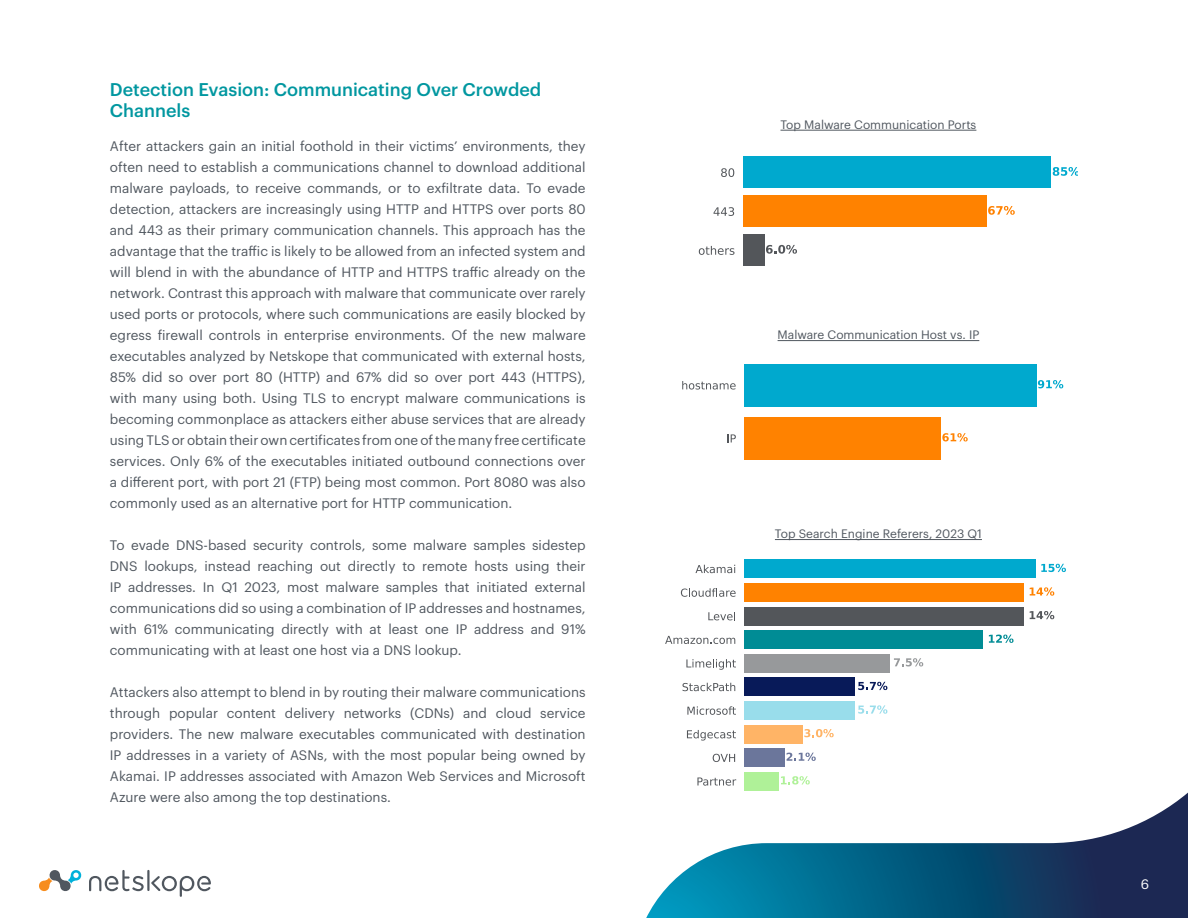
<style>
.page{position:relative;width:1188px;height:918px;background:#fff}
.page>*{position:absolute;margin:0;border:0;box-sizing:border-box;transform-origin:0 0}
.t1{font:500 18px/21px "Graphik";color:#0097a0}
.t2{font:13.5px/21px "Graphik";color:#50575f;text-align:justify}
.t3{font:13.5px "Graphik";color:#fff}
.t4{font:12px "Graphik";color:#50575f}
</style>
<div class="page">
<svg style="left:646px;top:793px;width:542px;height:125px"></svg>
<svg style="left:39px;top:870px;width:43px;height:22px"></svg>
<hr style="left:147px;top:870px;width:3px;height:21px;background:#50575f">
<svg style="left:89px;top:870px;width:55px;height:21px"></svg>
<svg style="left:151px;top:876px;width:60px;height:21px"></svg>
<div style="left:743px;top:157px;width:308px;height:31px;background:#00a9ce"></div>
<div style="left:743px;top:196px;width:244px;height:31px;background:#ff8200"></div>
<div style="left:743px;top:235px;width:22px;height:31px;background:#53565a"></div>
<svg style="left:721px;top:168px;width:13px;height:9px"></svg>
<svg style="left:714px;top:207px;width:20px;height:9px"></svg>
<svg style="left:699px;top:246px;width:36px;height:9px"></svg>
<svg style="left:1053px;top:167px;width:25px;height:9px"></svg>
<svg style="left:988px;top:206px;width:27px;height:9px"></svg>
<svg style="left:766px;top:245px;width:31px;height:9px"></svg>
<hr style="left:780px;top:130px;width:196px;height:1px;background:#50575f">
<hr style="left:778px;top:340px;width:201px;height:1px;background:#50575f">
<div style="left:659px;top:552px;width:413px;height:253px;background:#fff"></div>
<div style="left:744px;top:559px;width:291px;height:19px;background:#00a9ce"></div>
<div style="left:744px;top:583px;width:280px;height:19px;background:#ff8200"></div>
<div style="left:744px;top:607px;width:280px;height:19px;background:#53565a"></div>
<div style="left:744px;top:630px;width:239px;height:19px;background:#008c95"></div>
<div style="left:744px;top:654px;width:146px;height:19px;background:#97999b"></div>
<div style="left:744px;top:677px;width:111px;height:19px;background:#081a59"></div>
<div style="left:744px;top:701px;width:111px;height:19px;background:#99ddeb"></div>
<div style="left:744px;top:725px;width:58px;height:19px;background:#ffb466"></div>
<div style="left:744px;top:748px;width:41px;height:19px;background:#6b769b"></div>
<div style="left:744px;top:772px;width:35px;height:19px;background:#aff198"></div>
<svg style="left:695px;top:565px;width:40px;height:8px"></svg>
<svg style="left:681px;top:588px;width:55px;height:9px"></svg>
<svg style="left:708px;top:612px;width:27px;height:8px"></svg>
<svg style="left:665px;top:636px;width:70px;height:8px"></svg>
<svg style="left:686px;top:659px;width:50px;height:11px"></svg>
<svg style="left:683px;top:683px;width:52px;height:8px"></svg>
<svg style="left:687px;top:706px;width:49px;height:9px"></svg>
<svg style="left:687px;top:730px;width:49px;height:11px"></svg>
<svg style="left:713px;top:754px;width:22px;height:8px"></svg>
<svg style="left:697px;top:778px;width:39px;height:8px"></svg>
<svg style="left:1041px;top:564px;width:25px;height:8px"></svg>
<svg style="left:1030px;top:587px;width:24px;height:9px"></svg>
<svg style="left:1030px;top:611px;width:24px;height:8px"></svg>
<svg style="left:989px;top:635px;width:25px;height:8px"></svg>
<svg style="left:894px;top:658px;width:29px;height:8px"></svg>
<svg style="left:858px;top:682px;width:29px;height:8px"></svg>
<svg style="left:858px;top:705px;width:29px;height:9px"></svg>
<svg style="left:804px;top:729px;width:30px;height:8px"></svg>
<svg style="left:787px;top:753px;width:29px;height:8px"></svg>
<svg style="left:781px;top:776px;width:29px;height:9px"></svg>
<hr style="left:775px;top:539px;width:207px;height:1px;background:#50575f">
<div style="left:744px;top:364px;width:293px;height:42px;background:#00a9ce"></div>
<div style="left:744px;top:417px;width:197px;height:43px;background:#ff8200"></div>
<svg style="left:682px;top:381px;width:54px;height:9px"></svg>
<svg style="left:727px;top:434px;width:9px;height:8px"></svg>
<svg style="left:1038px;top:380px;width:25px;height:8px"></svg>
<svg style="left:942px;top:433px;width:26px;height:8px"></svg>
<h1 class="t1" style="left:110px;top:77px;width:433px">Detection Evasion: Communicating Over Crowded<br>Channels</h1>
<p class="t2" style="left:110px;top:135px;width:477px">After attackers gain an initial foothold in their victims’ environments, they often need to establish a communications channel to download additional malware payloads, to receive commands, or to exfiltrate data. To evade detection, attackers are increasingly using HTTP and HTTPS over ports 80 and 443 as their primary communication channels. This approach has the advantage that the traffic is likely to be allowed from an infected system and will blend in with the abundance of HTTP and HTTPS traffic already on the network. Contrast this approach with malware that communicate over rarely used ports or protocols, where such communications are easily blocked by egress firewall controls in enterprise environments. Of the new malware executables analyzed by Netskope that communicated with external hosts, 85% did so over port 80 (HTTP) and 67% did so over port 443 (HTTPS), with many using both. Using TLS to encrypt malware communications is becoming commonplace as attackers either abuse services that are already using TLS or obtain their own certificates from one of the many free certificate services. Only 6% of the executables initiated outbound connections over a different port, with port 21 (FTP) being most common. Port 8080 was also commonly used as an alternative port for HTTP communication.</p>
<p class="t2" style="left:110px;top:534px;width:477px">To evade DNS-based security controls, some malware samples sidestep DNS lookups, instead reaching out directly to remote hosts using their IP addresses. In Q1 2023, most malware samples that initiated external communications did so using a combination of IP addresses and hostnames, with 61% communicating directly with at least one IP address and 91% communicating with at least one host via a DNS lookup.</p>
<p class="t2" style="left:110px;top:681px;width:477px">Attackers also attempt to blend in by routing their malware communications through popular content delivery networks (CDNs) and cloud service providers. The new malware executables communicated with destination IP addresses in a variety of ASNs, with the most popular being owned by Akamai. IP addresses associated with Amazon Web Services and Microsoft Azure were also among the top destinations.</p>
<p class="t4" style="left:780px;top:116px;width:197px">Top Malware Communication Ports</p>
<p class="t4" style="left:778px;top:326px;width:203px">Malware Communication Host vs. IP</p>
<p class="t4" style="left:775px;top:525px;width:209px">Top Search Engine Referers, 2023 Q1</p>
<p class="t3" style="left:1141px;top:874px;width:10px">6</p>
</div>
